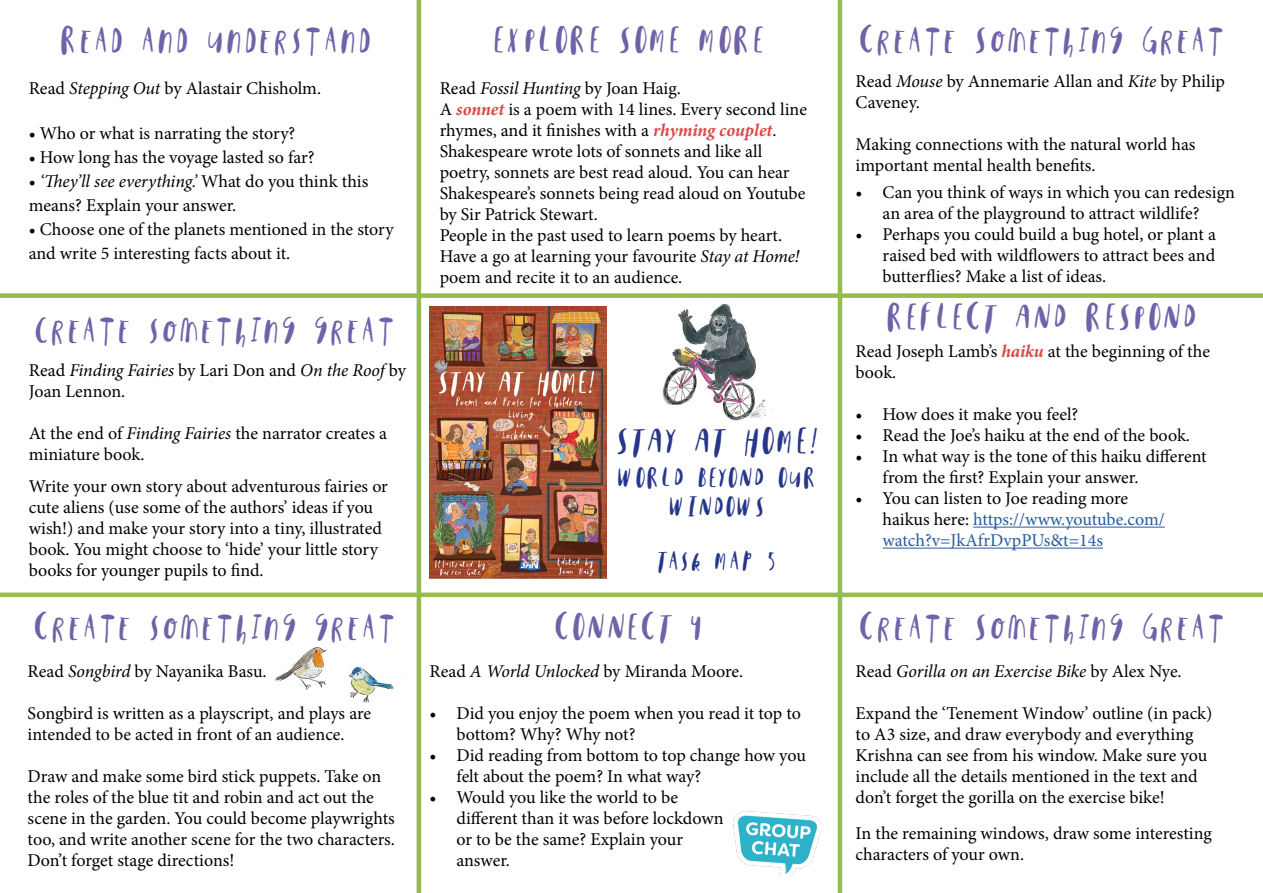
<style>
.page{position:relative;width:1263px;height:893px;background:#fff}
.page>*{position:absolute;margin:0;border:0;box-sizing:border-box;transform-origin:0 0}
.t1{font:48px "Happy Tum";color:#7161a8}
.t2{font:48px "Happy Tum";color:#263689}
.t3{font:36px/28.5px "Happy Tum";color:#263689;text-align:center}
.t4{font:18px/21px "Minion Pro";letter-spacing:-.005em;color:#000}
.t5{font:18px/21px "Minion Pro";letter-spacing:-.005em;color:#275b9b}
.t6{font:italic 18px "Minion Pro";letter-spacing:-.005em;color:#000}
.s1{font-style:italic}
.s2{font-weight:700;font-style:italic;color:#d94844}
.s3{color:#000}
.s4{font-style:normal}
</style>
<div class="page">
<hr style="left:417px;top:0;width:4px;height:893px;background:#94bd4d">
<hr style="left:838px;top:0;width:4px;height:893px;background:#94bd4d">
<div style="left:0;top:293px;width:1263px;height:5px;background:#94bd4d"></div>
<div style="left:0;top:592px;width:1263px;height:5px;background:#94bd4d"></div>
<hr style="left:973px;top:527px;width:192px;height:1px;background:#275b9b">
<hr style="left:883px;top:548px;width:220px;height:1px;background:#275b9b">
<img style="left:429px;top:306px;width:178px;height:272px">
<img style="left:733px;top:811px;width:88px;height:65px">
<img style="left:662px;top:303px;width:110px;height:118px">
<img style="left:274px;top:647px;width:120px;height:56px">
<h1 class="t1" style="left:62px;top:11px;width:315px">Read and Understand</h1>
<p class="t4" style="left:29px;top:78px;width:294px">Read <span class="s1">Stepping Out</span> by Alastair Chisholm.</p>
<p class="t4" style="left:29px;top:123px;width:268px">• Who or what is narrating the story?</p>
<p class="t4" style="left:29px;top:147px;width:287px">• How long has the voyage lasted so far?</p>
<p class="t4" style="left:29px;top:169px;width:341px;line-height:24px">• <span class="s1">‘They’ll see everything.’</span> What do you think this means? Explain your answer.</p>
<p class="t4" style="left:29px;top:217px;width:366px;line-height:24px">• Choose one of the planets mentioned in the story and write 5 interesting facts about it.</p>
<h1 class="t1" style="left:36px;top:300px;width:365px">create something great</h1>
<p class="t4" style="left:29px;top:360px;width:379px">Read <span class="s1">Finding Fairies</span> by Lari Don and <span class="s1">On the Roof</span> by<br>Joan Lennon.</p>
<p class="t4" style="left:29px;top:423px;width:359px">At the end of <span class="s1">Finding Fairies</span> the narrator creates a miniature book.</p>
<p class="t4" style="left:29px;top:476px;width:361px">Write your own story about adventurous fairies or cute aliens (use some of the authors’ ideas if you wish!) and make your story into a tiny, illustrated book. You might choose to ‘hide’ your little story books for younger pupils to find.</p>
<h1 class="t1" style="left:35px;top:597px;width:366px">Create something great</h1>
<p class="t4" style="left:28px;top:661px;width:240px">Read <span class="s1">Songbird</span> by Nayanika Basu.</p>
<p class="t4" style="left:28px;top:703px;width:345px">Songbird is written as a playscript, and plays are intended to be acted in front of an audience.</p>
<p class="t4" style="left:28px;top:766px;width:369px">Draw and make some bird stick puppets. Take on the roles of the blue tit and robin and act out the scene in the garden. You could become playwrights too, and write another scene for the two characters.<br>Don’t forget stage directions!</p>
<h1 class="t1" style="left:495px;top:11px;width:274px">ExPLORE SOME MORE</h1>
<h1 class="t1" style="left:860px;top:11px;width:370px">Create Something Great</h1>
<p class="t4" style="left:440px;top:78px;width:369px">Read <span class="s1">Fossil Hunting</span> by Joan Haig.<br>A <span class="s2">sonnet</span> is a poem with 14 lines. Every second line rhymes, and it finishes with a <span class="s2">rhyming couplet</span>.<br>Shakespeare wrote lots of sonnets and like all poetry, sonnets are best read aloud. You can hear Shakespeare’s sonnets being read aloud on Youtube by Sir Patrick Stewart.<br>People in the past used to learn poems by heart.<br>Have a go at learning your favourite <span class="s1">Stay at Home! </span>poem and recite it to an audience.</p>
<p class="t4" style="left:856px;top:71px;width:371px">Read <span class="s1">Mouse</span> by Annemarie Allan and <span class="s1">Kite</span> by Philip<br>Caveney.</p>
<p class="t4" style="left:856px;top:134px;width:341px">Making connections with the natural world has important mental health benefits.</p>
<p class="t4" style="left:856px;top:182px;width:381px;text-align:center">• Can you think of ways in which you can redesign an area of the playground to attract wildlife?</p>
<p class="t4" style="left:883px;top:224px;width:335px;text-align:justify;text-indent:-27px">• Perhaps you could build a bug hotel, or plant a raised bed with wildflowers to attract bees and butterflies? Make a list of ideas.</p>
<h1 class="t2" style="left:617px;top:412px;width:204px">STAY AT HOME!</h1>
<h2 class="t3" style="left:619px;top:462px;width:202px">WORLD BEYOND OUR<br>WINDOWS</h2>
<h2 class="t3" style="left:659px;top:545px;width:122px">Task Map 5</h2>
<h1 class="t1" style="left:888px;top:287px;width:314px">REFLECT AND RESPOND</h1>
<p class="t4" style="left:856px;top:341px;width:356px">Read Joseph Lamb’s <span class="s2">haiku</span> at the beginning of the book.</p>
<p class="t4" style="left:856px;top:404px;width:224px">• How does it make you feel?</p>
<p class="t4" style="left:856px;top:425px;width:336px">• Read the Joe’s haiku at the end of the book.</p>
<p class="t4" style="left:883px;top:446px;width:325px;text-indent:-27px">• In what way is the tone of this haiku different from the first? Explain your answer.</p>
<p class="t5" style="left:883px;top:488px;width:284px;text-indent:-27px"><span class="s3">• You can listen to Joe reading more haikus here:</span> https://www.youtube.com/ watch?v=JkAfrDvpPUs&amp;t=14s</p>
<h1 class="t1" style="left:556px;top:597px;width:153px">CONNECT 4</h1>
<h1 class="t1" style="left:860px;top:597px;width:370px">Create Something Great</h1>
<p class="t4" style="left:429px;top:661px;width:315px">Read <span class="s1">A World Unlocked</span> by Miranda Moore.</p>
<p class="t4" style="left:456px;top:703px;width:346px;text-indent:-27px">• Did you enjoy the poem when you read it top to bottom? Why? Why not?</p>
<p class="t4" style="left:456px;top:745px;width:351px;text-indent:-27px">• Did reading from bottom to top change how you felt about the poem? In what way?</p>
<p class="t4" style="left:456px;top:787px;width:269px;text-indent:-27px">• Would you like the world to be different than it was before lockdown or to be the same? Explain your answer.</p>
<p class="t6" style="left:856px;top:659px;width:327px"><span class="s4">Read</span> Gorilla on an Exercise Bike <span class="s4">by Alex Nye.</span></p>
<p class="t4" style="left:856px;top:703px;width:358px">Expand the ‘Tenement Window’ outline (in pack) to A3 size, and draw everybody and everything Krishna can see from his window. Make sure you include all the details mentioned in the text and don’t forget the gorilla on the exercise bike!</p>
<p class="t4" style="left:856px;top:823px;width:358px">In the remaining windows, draw some interesting characters of your own.</p>
</div>
